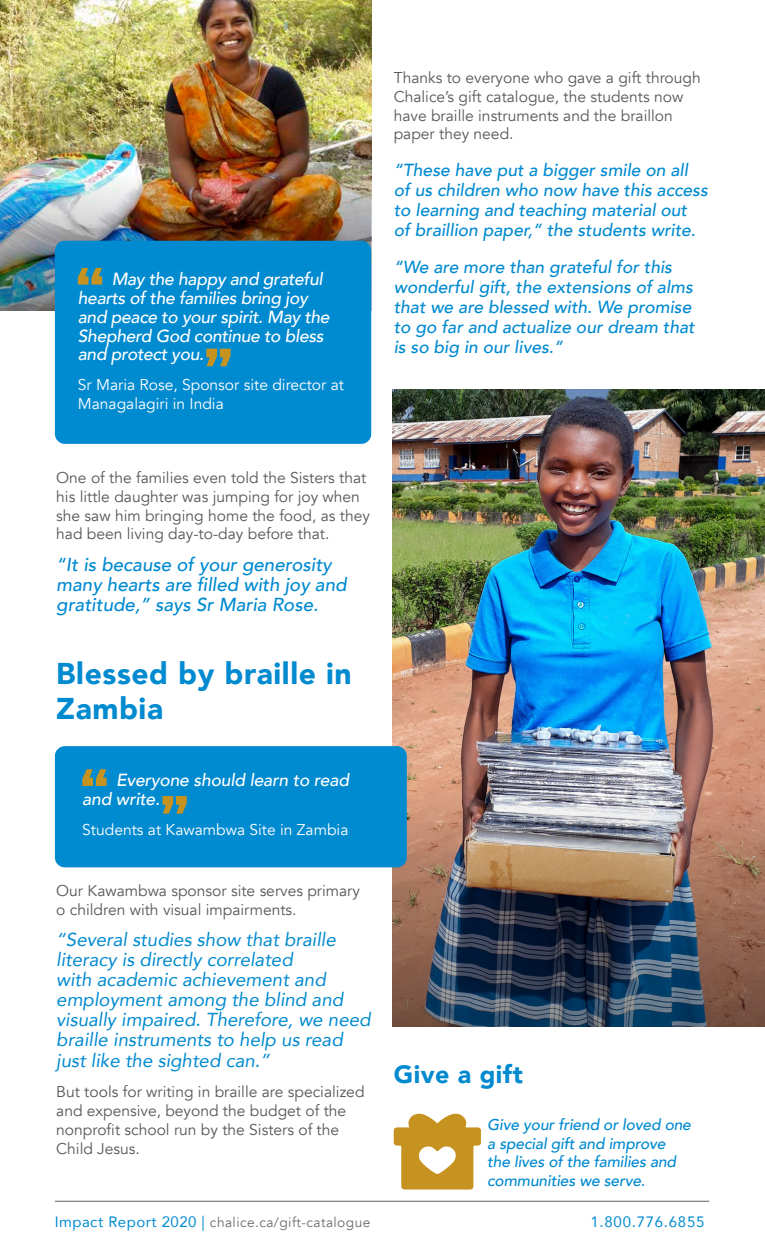
<style>
.page{position:relative;width:765px;height:1260px;background:#fff}
.page>*{position:absolute;margin:0;border:0;box-sizing:border-box;transform-origin:0 0}
.t1{font:900 30px/35px "Avenir";letter-spacing:.02em;color:#008ad0}
.t2{font:900 25px "Avenir";letter-spacing:.02em;color:#008ad0}
.Body_Text{font:italic 18.75px/20.2px "Avenir";color:#008ad0}
.Body_Text-2{font:italic 500 18.75px/20px "Avenir";color:#008ad0}
.Quote_inside_Paragra{font:italic 500 17.5px/20px "Avenir";color:#008ad0}
.Quote_inside_Paragra-2{font:italic 500 17.5px/18.8px "Avenir";letter-spacing:-.02em;color:#fff}
.Body_Text-3{font:15.62px/18.8px "Avenir";color:#57585a}
.Body_Text-4{font:italic 500 15.62px/18.8px "Avenir";letter-spacing:-.01em;color:#008ad0}
.Body_Text-5{font:15.62px/18.8px "Avenir";color:#fff}
.t3{font:15px "Avenir";letter-spacing:.05em;color:#008ad0}
.t4{font:13.75px "Avenir";letter-spacing:.03em;color:#6c6d70}
.s1{font-size:15px;color:#008ad0}
</style>
<div class="page">
<hr style="left:55px;top:1201px;width:654px;height:1px;background:#616164">
<svg style="left:394px;top:1113px;width:87px;height:77px"></svg>
<img style="left:393px;top:389px;width:372px;height:280px">
<img style="left:393px;top:669px;width:372px;height:358px">
<div style="left:55px;top:746px;width:352px;height:121px;background:#008ad0;border-radius:10px"></div>
<svg style="left:82px;top:769px;width:25px;height:17px"></svg>
<svg style="left:162px;top:796px;width:25px;height:18px"></svg>
<img style="left:0;top:0;width:371px;height:106px">
<img style="left:0;top:106px;width:371px;height:205px">
<div style="left:55px;top:241px;width:316px;height:203px;background:#008ad0;border-radius:10px"></div>
<svg style="left:78px;top:268px;width:24px;height:17px"></svg>
<svg style="left:206px;top:349px;width:25px;height:17px"></svg>
<p class="Quote_inside_Paragra-2" style="left:78px;top:270px;width:253px;text-indent:34px">May the happy and grateful hearts of the families bring joy and peace to your spirit. May the<br>Shepherd God continue to bless and protect you.</p>
<p class="Body_Text-5" style="left:78px;top:376px;width:268px">Sr Maria Rose, Sponsor site director at<br>Managalagiri in India</p>
<p class="Body_Text-3" style="left:394px;top:69px;width:309px">Thanks to everyone who gave a gift through Chalice’s gift catalogue, the students now have braille instruments and the braillon paper they need.</p>
<p class="Quote_inside_Paragra" style="left:394px;top:160px;width:316px">“These have put a bigger smile on all of us children who now have this access to learning and teaching material out<br>of braillion paper,” the students write.</p>
<p class="Quote_inside_Paragra" style="left:394px;top:257px;width:302px">“We are more than grateful for this wonderful gift, the extensions of alms that we are blessed with. We promise to go far and actualize our dream that is so big in our lives.”</p>
<p class="Body_Text-3" style="left:56px;top:469px;width:315px">One of the families even told the Sisters that his little daughter was jumping for joy when she saw him bringing home the food, as they had been living day-to-day before that.</p>
<p class="Body_Text-2" style="left:56px;top:554px;width:292px">“It is because of your generosity many hearts are filled with joy and gratitude,” says Sr Maria Rose.</p>
<p class="t1" style="left:56px;top:655px;width:297px">Blessed by braille in<br>Zambia</p>
<p class="Quote_inside_Paragra-2" style="left:82px;top:771px;width:268px;text-indent:34px">Everyone should learn to read and write.</p>
<p class="Body_Text-5" style="left:82px;top:821px;width:268px">Students at Kawambwa Site in Zambia</p>
<p class="Body_Text-3" style="left:56px;top:882px;width:305px">Our Kawambwa sponsor site serves primary o children with visual impairments.</p>
<p class="Body_Text" style="left:56px;top:929px;width:316px">“Several studies show that braille literacy is directly correlated<br>with academic achievement and employment among the blind and visually impaired. Therefore, we need braille instruments to help us read just like the sighted can.”</p>
<p class="Body_Text-3" style="left:56px;top:1083px;width:310px">But tools for writing in braille are specialized and expensive, beyond the budget of the nonprofit school run by the Sisters of the Child Jesus.</p>
<p class="t2" style="left:394px;top:1053px;width:131px">Give a gift</p>
<p class="Body_Text-4" style="left:487px;top:1115px;width:205px">Give your friend or loved one a special gift and improve the lives of the families and communities we serve.</p>
<p class="t4" style="left:55px;top:1214px;width:317px"><span class="s1">Impact Report 2020 |</span> chalice.ca/gift-catalogue</p>
<p class="t3" style="left:590px;top:1210px;width:115px">1.800.776.6855</p>
</div>
